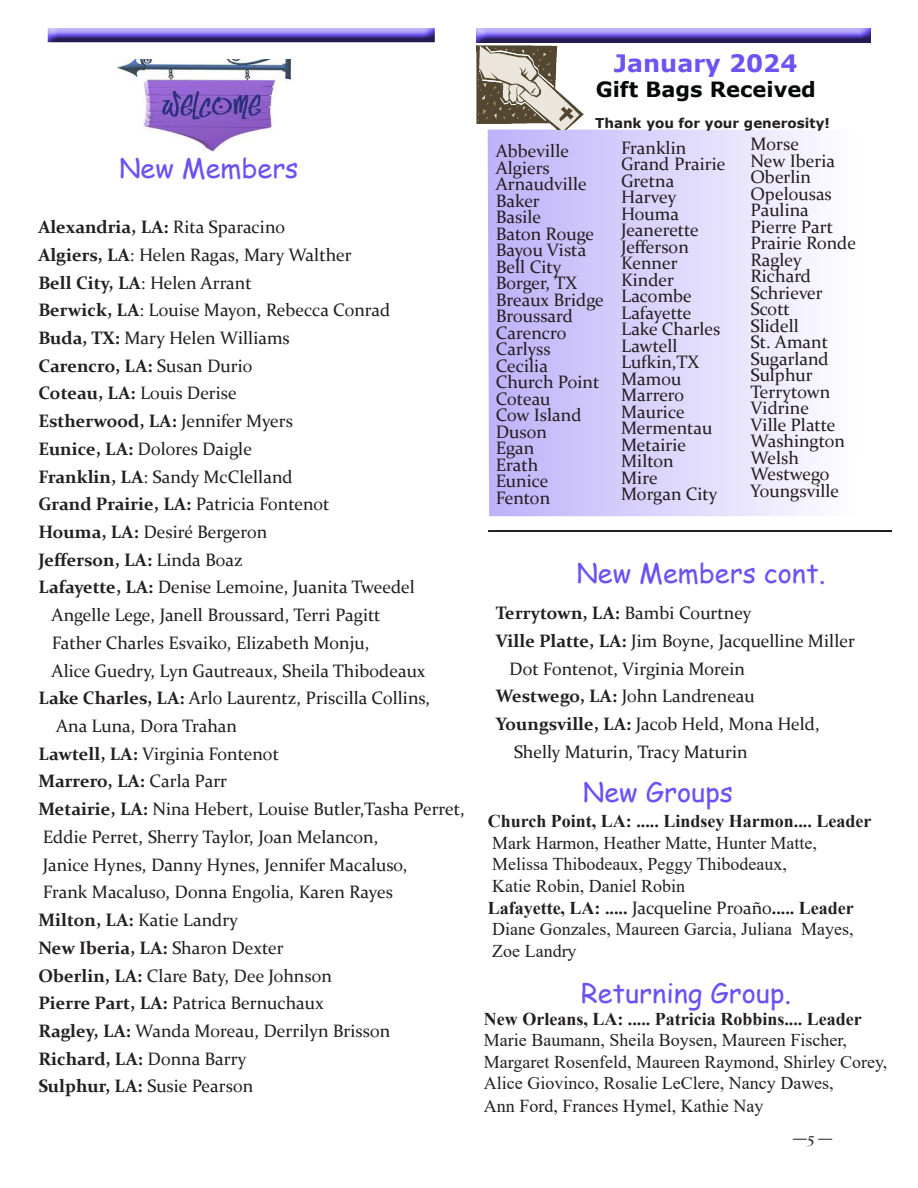
<style>
.page{position:relative;width:918px;height:1188px;background:#fff}
.page>*{position:absolute;margin:0;border:0;box-sizing:border-box;transform-origin:0 0}
.t1{font:27px "Comic Sans MS";color:#6c51f3}
.t2{font:700 24px "Verdana";color:#6c54f3}
.t3{font:700 21px "Verdana";color:#050806}
.t4{font:18.15px "Times New Roman";color:#231f20}
.t5{font:18px "Constantia";color:#231f20}
.t6{font:18px "Times New Roman";color:#231f20}
.t7{font:700 18px "Constantia";color:#231f20}
.t8{font:700 18px "Times New Roman";color:#231f20}
.t9{font:italic 15px "Constantia";color:#231f20}
.t10{font:700 13.5px "Verdana";color:#231f20}
.s1{font-weight:400}
.s2{font-weight:700}
.s3{font-family:"Constantia";font-weight:400}
</style>
<div class="page">
<svg style="left:488px;top:130px;width:325px;height:386px;background:#d9d2fb"></svg>
<div style="left:46px;top:28px;width:389px;height:16px;background:#231f20;opacity:.75"></div>
<div style="left:475px;top:28px;width:396px;height:17px;background:#231f20;opacity:.75"></div>
<img style="left:476px;top:45px;width:114px;height:85px">
<img style="left:117px;top:60px;width:175px;height:92px">
<div style="left:486px;top:528px;width:407px;height:5px;background:#231f20;opacity:.75"></div>
<p class="t1" style="left:119px;top:148px;width:181px">New Members</p>
<p class="t7" style="left:38px;top:215px;width:248px">Alexandria, LA: <span class="s1">Rita Sparacino</span></p>
<p class="t5" style="left:38px;top:242px;width:315px"><span class="s2">Algiers, LA</span>: Helen Ragas, Mary Walther</p>
<p class="t5" style="left:38px;top:270px;width:215px"><span class="s2">Bell City, LA</span>: Helen Arrant</p>
<p class="t5" style="left:38px;top:298px;width:354px"><span class="s2">Berwick, LA</span>: Louise Mayon, Rebecca Conrad</p>
<p class="t5" style="left:38px;top:326px;width:253px"><span class="s2">Buda, TX:</span> Mary Helen Williams</p>
<p class="t7" style="left:38px;top:353px;width:216px">Carencro, LA: <span class="s1">Susan Durio</span></p>
<p class="t5" style="left:38px;top:381px;width:200px"><span class="s2">Coteau, LA:</span> Louis Derise</p>
<p class="t7" style="left:38px;top:409px;width:256px">Estherwood, LA: <span class="s1">Jennifer Myers</span></p>
<p class="t5" style="left:38px;top:436px;width:215px"><span class="s2">Eunice, LA:</span> Dolores Daigle</p>
<p class="t5" style="left:38px;top:464px;width:256px"><span class="s2">Franklin, LA</span>: Sandy McClelland</p>
<p class="t7" style="left:38px;top:492px;width:293px">Grand Prairie, LA: <span class="s1">Patricia Fontenot</span></p>
<p class="t5" style="left:38px;top:520px;width:231px"><span class="s2">Houma, LA:</span> Desiré Bergeron</p>
<p class="t7" style="left:38px;top:547px;width:206px">Jefferson, LA: <span class="s1">Linda Boaz</span></p>
<p class="t5" style="left:38px;top:575px;width:378px"><span class="s2">Lafayette, LA:</span> Denise Lemoine, Juanita Tweedel</p>
<p class="t5" style="left:52px;top:603px;width:331px">Angelle Lege, Janell Broussard, Terri Pagitt</p>
<p class="t5" style="left:52px;top:631px;width:319px">Father Charles Esvaiko, Elizabeth Monju,</p>
<p class="t5" style="left:52px;top:658px;width:375px">Alice Guedry, Lyn Gautreaux, Sheila Thibodeaux</p>
<p class="t5" style="left:38px;top:686px;width:393px"><span class="s2">Lake Charles, LA:</span> Arlo Laurentz, Priscilla Collins,</p>
<p class="t5" style="left:56px;top:714px;width:182px">Ana Luna, Dora Trahan</p>
<p class="t5" style="left:38px;top:741px;width:242px"><span class="s2">Lawtell, LA:</span> Virginia Fontenot</p>
<p class="t7" style="left:38px;top:769px;width:190px">Marrero, LA: <span class="s1">Carla Parr</span></p>
<p class="t5" style="left:38px;top:797px;width:428px"><span class="s2">Metairie, LA:</span> Nina Hebert, Louise Butler,Tasha Perret,</p>
<p class="t5" style="left:43px;top:825px;width:337px">Eddie Perret, Sherry Taylor, Joan Melancon,</p>
<p class="t5" style="left:43px;top:852px;width:366px">Janice Hynes, Danny Hynes, Jennifer Macaluso,</p>
<p class="t5" style="left:43px;top:880px;width:352px">Frank Macaluso, Donna Engolia, Karen Rayes</p>
<p class="t5" style="left:38px;top:908px;width:201px"><span class="s2">Milton, LA:</span> Katie Landry</p>
<p class="t7" style="left:38px;top:935px;width:247px">New Iberia, LA: <span class="s1">Sharon Dexter</span></p>
<p class="t5" style="left:38px;top:963px;width:295px"><span class="s2">Oberlin, LA:</span> Clare Baty, Dee Johnson</p>
<p class="t5" style="left:38px;top:991px;width:287px"><span class="s2">Pierre Part, LA:</span> Patrica Bernuchaux</p>
<p class="t5" style="left:38px;top:1019px;width:353px"><span class="s2">Ragley, LA:</span> Wanda Moreau, Derrilyn Brisson</p>
<p class="t7" style="left:38px;top:1046px;width:210px">Richard, LA: <span class="s1">Donna Barry</span></p>
<p class="t5" style="left:38px;top:1074px;width:216px"><span class="s2">Sulphur, LA:</span> Susie Pearson</p>
<p class="t2" style="left:614px;top:46px;width:185px">January 2024</p>
<p class="t3" style="left:596px;top:75px;width:222px">Gift Bags Received</p>
<p class="t10" style="left:595px;top:113px;width:236px">Thank you for your generosity!</p>
<p class="t5" style="left:496px;top:139px;width:75px">Abbeville</p>
<p class="t5" style="left:496px;top:155px;width:56px">Algiers</p>
<p class="t5" style="left:496px;top:172px;width:92px">Arnaudville</p>
<p class="t5" style="left:496px;top:188px;width:46px">Baker</p>
<p class="t5" style="left:496px;top:205px;width:47px">Basile</p>
<p class="t5" style="left:496px;top:221px;width:100px">Baton Rouge</p>
<p class="t5" style="left:496px;top:238px;width:92px">Bayou Vista</p>
<p class="t5" style="left:496px;top:254px;width:67px">Bell City</p>
<p class="t5" style="left:496px;top:271px;width:83px">Borger, TX</p>
<p class="t5" style="left:496px;top:287px;width:109px">Breaux Bridge</p>
<p class="t5" style="left:496px;top:304px;width:79px">Broussard</p>
<p class="t5" style="left:496px;top:320px;width:72px">Carencro</p>
<p class="t5" style="left:496px;top:337px;width:57px">Carlyss</p>
<p class="t5" style="left:496px;top:353px;width:54px">Cecilia</p>
<p class="t5" style="left:496px;top:370px;width:105px">Church Point</p>
<p class="t5" style="left:496px;top:386px;width:56px">Coteau</p>
<p class="t5" style="left:496px;top:403px;width:87px">Cow Island</p>
<p class="t5" style="left:496px;top:419px;width:53px">Duson</p>
<p class="t5" style="left:496px;top:436px;width:40px">Egan</p>
<p class="t5" style="left:496px;top:452px;width:44px">Erath</p>
<p class="t5" style="left:496px;top:469px;width:54px">Eunice</p>
<p class="t5" style="left:496px;top:485px;width:56px">Fenton</p>
<p class="t5" style="left:621px;top:136px;width:67px">Franklin</p>
<p class="t5" style="left:621px;top:152px;width:106px">Grand Prairie</p>
<p class="t5" style="left:621px;top:169px;width:55px">Gretna</p>
<p class="t5" style="left:621px;top:185px;width:57px">Harvey</p>
<p class="t5" style="left:621px;top:202px;width:60px">Houma</p>
<p class="t5" style="left:621px;top:218px;width:79px">Jeanerette</p>
<p class="t5" style="left:621px;top:235px;width:69px">Jefferson</p>
<p class="t5" style="left:621px;top:251px;width:58px">Kenner</p>
<p class="t5" style="left:621px;top:268px;width:55px">Kinder</p>
<p class="t5" style="left:621px;top:284px;width:72px">Lacombe</p>
<p class="t5" style="left:621px;top:301px;width:72px">Lafayette</p>
<p class="t5" style="left:621px;top:317px;width:101px">Lake Charles</p>
<p class="t5" style="left:621px;top:334px;width:58px">Lawtell</p>
<p class="t5" style="left:621px;top:350px;width:80px">Lufkin,TX</p>
<p class="t5" style="left:621px;top:367px;width:62px">Mamou</p>
<p class="t5" style="left:621px;top:383px;width:65px">Marrero</p>
<p class="t5" style="left:621px;top:400px;width:65px">Maurice</p>
<p class="t5" style="left:621px;top:416px;width:93px">Mermentau</p>
<p class="t5" style="left:621px;top:433px;width:67px">Metairie</p>
<p class="t5" style="left:621px;top:449px;width:54px">Milton</p>
<p class="t5" style="left:621px;top:466px;width:38px">Mire</p>
<p class="t5" style="left:621px;top:482px;width:98px">Morgan City</p>
<p class="t5" style="left:751px;top:132px;width:50px">Morse</p>
<p class="t5" style="left:751px;top:149px;width:86px">New Iberia</p>
<p class="t5" style="left:751px;top:165px;width:62px">Oberlin</p>
<p class="t5" style="left:751px;top:182px;width:83px">Opelousas</p>
<p class="t5" style="left:751px;top:198px;width:60px">Paulina</p>
<p class="t5" style="left:751px;top:215px;width:84px">Pierre Part</p>
<p class="t5" style="left:751px;top:231px;width:107px">Prairie Ronde</p>
<p class="t5" style="left:751px;top:248px;width:53px">Ragley</p>
<p class="t5" style="left:751px;top:264px;width:62px">Richard</p>
<p class="t5" style="left:751px;top:281px;width:74px">Schriever</p>
<p class="t5" style="left:751px;top:297px;width:41px">Scott</p>
<p class="t5" style="left:751px;top:314px;width:50px">Slidell</p>
<p class="t5" style="left:751px;top:330px;width:79px">St. Amant</p>
<p class="t5" style="left:751px;top:347px;width:80px">Sugarland</p>
<p class="t5" style="left:751px;top:363px;width:64px">Sulphur</p>
<p class="t5" style="left:751px;top:380px;width:81px">Terrytown</p>
<p class="t5" style="left:751px;top:396px;width:60px">Vidrine</p>
<p class="t5" style="left:751px;top:413px;width:86px">Ville Platte</p>
<p class="t5" style="left:751px;top:429px;width:96px">Washington</p>
<p class="t5" style="left:751px;top:446px;width:50px">Welsh</p>
<p class="t5" style="left:751px;top:462px;width:81px">Westwego</p>
<p class="t5" style="left:751px;top:479px;width:90px">Youngsville</p>
<p class="t1" style="left:576px;top:553px;width:251px">New Members cont.</p>
<p class="t7" style="left:496px;top:601px;width:257px">Terrytown, LA: <span class="s1">Bambi Courtney</span></p>
<p class="t5" style="left:496px;top:629px;width:361px"><span class="s2">Ville Platte, LA:</span> Jim Boyne, Jacquelline Miller</p>
<p class="t5" style="left:509px;top:656px;width:237px">Dot Fontenot, Virginia Morein</p>
<p class="t5" style="left:496px;top:684px;width:261px"><span class="s2">Westwego, LA:</span> John Landreneau</p>
<p class="t5" style="left:496px;top:712px;width:326px"><span class="s2">Youngsville, LA:</span> Jacob Held, Mona Held,</p>
<p class="t5" style="left:514px;top:739px;width:235px">Shelly Maturin, Tracy Maturin</p>
<p class="t1" style="left:583px;top:772px;width:152px">New Groups</p>
<p class="t8" style="left:488px;top:808px;width:385px">Church Point, LA: ..... Lindsey Harmon.... Leader</p>
<p class="t6" style="left:492px;top:830px;width:326px">Mark Harmon, Heather Matte, Hunter Matte,</p>
<p class="t6" style="left:492px;top:852px;width:296px">Melissa Thibodeaux, Peggy Thibodeaux,</p>
<p class="t6" style="left:492px;top:873px;width:194px">Katie Robin, Daniel Robin</p>
<p class="t8" style="left:488px;top:895px;width:368px">Lafayette, LA: ..... <span class="s3">Jacqueline Proaño</span>..... Leader</p>
<p class="t6" style="left:492px;top:917px;width:363px">Diane Gonzales, Maureen Garcia, Juliana Mayes,</p>
<p class="t6" style="left:492px;top:938px;width:86px">Zoe Landry</p>
<p class="t1" style="left:581px;top:973px;width:212px">Returning Group.</p>
<p class="t8" style="left:484px;top:1006px;width:379px">New Orleans, LA: ..... Patricia Robbins.... Leader</p>
<p class="t6" style="left:484px;top:1027px;width:365px">Marie Baumann, Sheila Boysen, Maureen Fischer,</p>
<p class="t6" style="left:484px;top:1049px;width:405px">Margaret Rosenfeld, Maureen Raymond, Shirley Corey,</p>
<p class="t6" style="left:484px;top:1071px;width:351px">Alice Giovinco, Rosalie LeClere, Nancy Dawes,</p>
<p class="t4" style="left:484px;top:1093px;width:281px">Ann Ford, Frances Hymel, Kathie Nay</p>
<p class="t9" style="left:792px;top:1127px;width:42px">—5 —</p>
</div>
